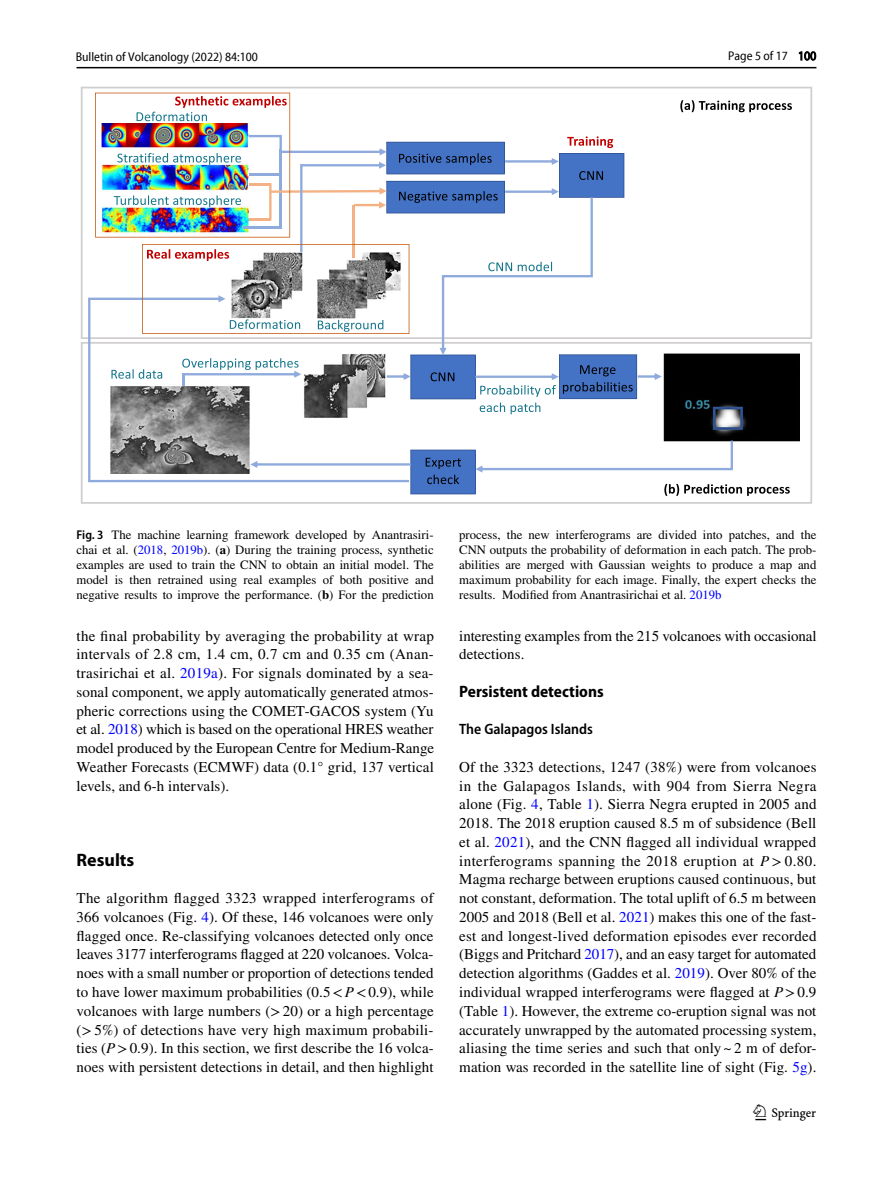
<style>
.page{position:relative;width:893px;height:1187px;background:#fff}
.page>*{position:absolute;margin:0;border:0;box-sizing:border-box;transform-origin:0 0}
.t1{font:22.5px "Springnew Regular 3";color:#000}
.t2{font:700 18px "Myriad Pro";color:#000}
.t3{font:700 semi-condensed 16.5px "Myriad Pro";color:#000}
.t4{font:15px/18.8px "STIX";letter-spacing:.005em;color:#000;text-align:justify}
.t5{font:600 semi-condensed 15px "Myriad Pro";color:#000}
.t6{font:12.75px/15px "STIX";color:#000;text-align:justify}
.t7{font:semi-condensed 12.75px "Myriad Pro Unic";color:#000}
.s1{font-family:"Myriad Pro";font-weight:600;font-stretch:semi-condensed}
.s2{color:#00f}
.s3{font-weight:700}
.s4{font-style:italic}
</style>
<div class="page">
<hr style="left:77px;top:67px;width:739px;height:1px;background:#000">
<svg style="left:81px;top:342px;width:731px;height:161px"></svg>
<svg style="left:81px;top:87px;width:731px;height:252px"></svg>
<svg style="left:680px;top:100px;width:112px;height:12px"></svg>
<svg style="left:250px;top:440px;width:540px;height:56px"></svg>
<svg style="left:88px;top:295px;width:321px;height:187px"></svg>
<svg style="left:95px;top:93px;width:567px;height:321px"></svg>
<p class="t7" style="left:76px;top:52px;width:184px">Bulletin of Volcanology (2022) 84:100</p>
<p class="t7" style="left:728px;top:51px;width:90px">Page 5 of 17 100</p>
<p class="t6" style="left:77px;top:528px;width:359px"><span class="s1">Fig. 3</span> The machine learning framework developed by Anantrasiri&shy;chai et al. (<span class="s2">2018</span>, <span class="s2">2019b</span>). (<span class="s3">a</span>) During the training process, synthetic examples are used to train the CNN to obtain an initial model. The model is then retrained using real examples of both positive and negative results to improve the performance. (<span class="s3">b</span>) For the prediction</p>
<p class="t6" style="left:459px;top:528px;width:359px">process, the new interferograms are divided into patches, and the CNN outputs the probability of deformation in each patch. The prob&shy;abilities are merged with Gaussian weights to produce a map and maximum probability for each image. Finally, the expert checks the results. Modified from Anantrasirichai et al. <span class="s2">2019b</span></p>
<p class="t4" style="left:77px;top:627px;width:359px">the final probability by averaging the probability at wrap intervals of 2.8 cm, 1.4 cm, 0.7 cm and 0.35 cm (Anan&shy;trasirichai et al. <span class="s2">2019a</span>). For signals dominated by a sea&shy;sonal component, we apply automatically generated atmos&shy;pheric corrections using the COMET-GACOS system (Yu et al. <span class="s2">2018</span>) which is based on the operational HRES weather model produced by the European Centre for Medium-Range Weather Forecasts (ECMWF) data (0.1° grid, 137 vertical levels, and 6-h intervals).</p>
<p class="t2" style="left:77px;top:847px;width:59px">Results</p>
<p class="t4" style="left:77px;top:889px;width:359px">The algorithm flagged 3323 wrapped interferograms of 366 volcanoes (Fig. <span class="s2">4</span>). Of these, 146 volcanoes were only flagged once. Re-classifying volcanoes detected only once leaves 3177 interferograms flagged at 220 volcanoes. Volca&shy;noes with a small number or proportion of detections tended to have lower maximum probabilities (0.5&lt;<span class="s4">P</span>&lt;0.9), while volcanoes with large numbers (&gt;20) or a high percentage (&gt;5%) of detections have very high maximum probabili&shy;ties (<span class="s4">P</span>&gt;0.9). In this section, we first describe the 16 volca&shy;noes with persistent detections in detail, and then highlight</p>
<p class="t4" style="left:459px;top:627px;width:359px">interesting examples from the 215 volcanoes with occasional detections.</p>
<p class="t3" style="left:459px;top:682px;width:146px">Persistent detections</p>
<p class="t5" style="left:459px;top:721px;width:135px">The Galapagos Islands</p>
<p class="t4" style="left:459px;top:758px;width:359px">Of the 3323 detections, 1247 (38%) were from volcanoes in the Galapagos Islands, with 904 from Sierra Negra alone (Fig. <span class="s2">4</span>, Table <span class="s2">1</span>). Sierra Negra erupted in 2005 and 2018. The 2018 eruption caused 8.5 m of subsidence (Bell et al. <span class="s2">2021</span>), and the CNN flagged all individual wrapped interferograms spanning the 2018 eruption at <span class="s4">P</span> &gt; 0.80.<br>Magma recharge between eruptions caused continuous, but not constant, deformation. The total uplift of 6.5 m between 2005 and 2018 (Bell et al. <span class="s2">2021</span>) makes this one of the fast&shy;est and longest-lived deformation episodes ever recorded (Biggs and Pritchard <span class="s2">2017</span>), and an easy target for automated detection algorithms (Gaddes et al. <span class="s2">2019</span>). Over 80% of the individual wrapped interferograms were flagged at <span class="s4">P</span>&gt;0.9 (Table <span class="s2">1</span>). However, the extreme co-eruption signal was not accurately unwrapped by the automated processing system, aliasing the time series and such that only ~ 2 m of defor&shy;mation was recorded in the satellite line of sight (Fig. <span class="s2">5g</span>).</p>
<h1 class="t1" style="left:755px;top:1104px;width:62px">1 3</h1>
</div>
